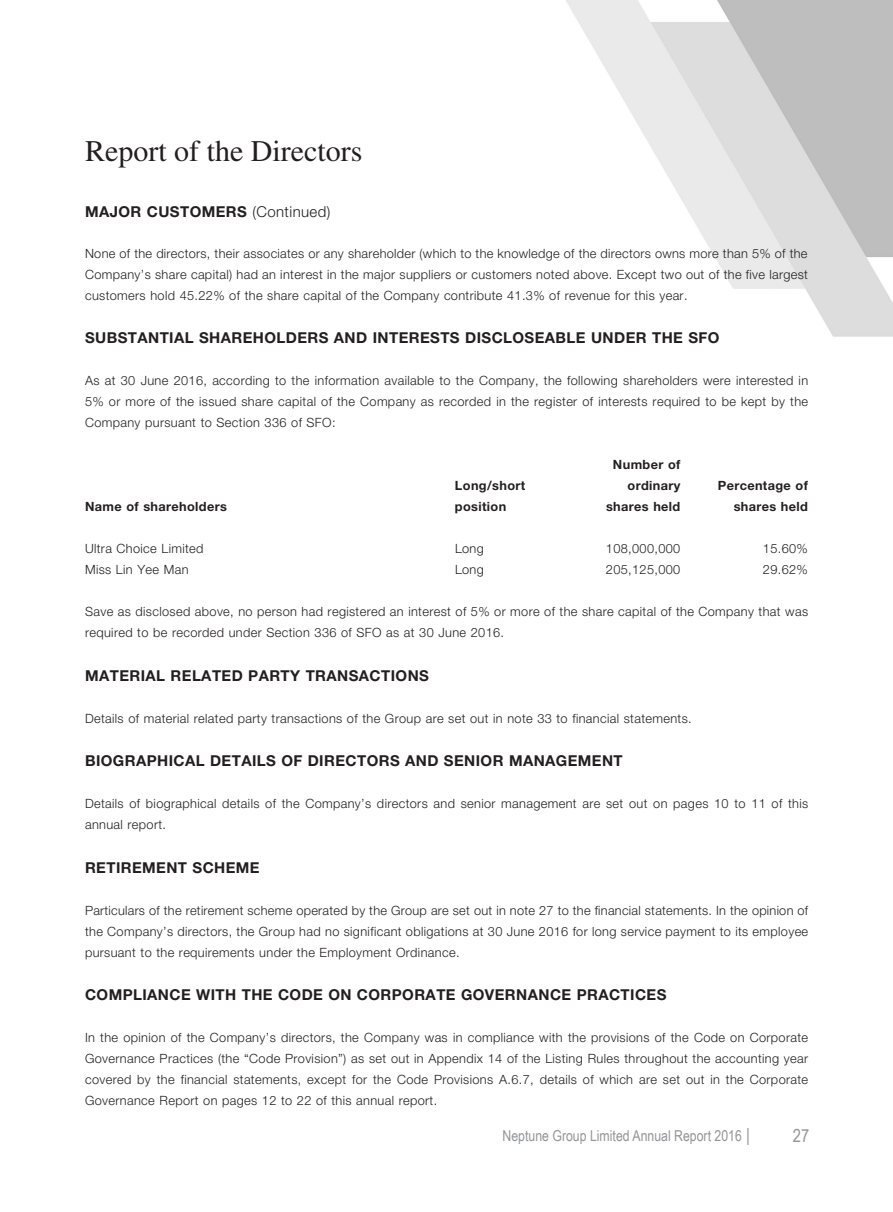
<style>
.page{position:relative;width:893px;height:1212px;background:#fff}
.page>*{position:absolute;margin:0;border:0;box-sizing:border-box;transform-origin:0 0}
.t1{font:30px "Times LT Std";color:#231f20}
.t2{font:18px "Arial Narrow";color:#939598}
.t3{font:700 15px "Helvetica Neue LT Std";letter-spacing:.03em;color:#231f20}
.t4{font:15px "Arial Narrow";color:#939598}
.t5{font:300 12.75px/21px "Helvetica Neue LT Std";letter-spacing:.03em;color:#231f20;text-align:justify}
.t6{font:700 12.75px/21px "Helvetica Neue LT Std";letter-spacing:.03em;color:#231f20;text-align:right}
.s1{font-weight:300}
.s2{font-size:18px}
</style>
<div class="page">
<img style="left:566px;top:0;width:327px;height:337px">
<h1 class="t1" style="left:85px;top:134px;width:279px">Report of the Directors</h1>
<p class="t3" style="left:85px;top:202px;width:247px">MAJOR CUSTOMERS <span class="s1">(Continued)</span></p>
<p class="t5" style="left:85px;top:242px;width:724px">None of the directors, their associates or any shareholder (which to the knowledge of the directors owns more than 5% of the Company’s share capital) had an interest in the major suppliers or customers noted above. Except two out of the five largest customers hold 45.22% of the share capital of the Company contribute 41.3% of revenue for this year.</p>
<p class="t3" style="left:85px;top:329px;width:636px">SUBSTANTIAL SHAREHOLDERS AND INTERESTS DISCLOSEABLE UNDER THE SFO</p>
<p class="t5" style="left:85px;top:370px;width:725px">As at 30 June 2016, according to the information available to the Company, the following shareholders were interested in 5% or more of the issued share capital of the Company as recorded in the register of interests required to be kept by the Company pursuant to Section 336 of SFO:</p>
<p class="t6" style="left:85px;top:496px;width:143px">Name of shareholders</p>
<p class="t6" style="left:455px;top:475px;width:72px;text-align:left">Long/short position</p>
<p class="t6" style="left:606px;top:454px;width:76px">Number of ordinary shares held</p>
<p class="t6" style="left:718px;top:475px;width:92px">Percentage of shares held</p>
<p class="t5" style="left:85px;top:538px;width:120px">Ultra Choice Limited</p>
<p class="t5" style="left:455px;top:538px;width:30px">Long</p>
<p class="t5" style="left:606px;top:538px;width:76px">108,000,000</p>
<p class="t5" style="left:763px;top:538px;width:47px">15.60%</p>
<p class="t5" style="left:85px;top:559px;width:105px">Miss Lin Yee Man</p>
<p class="t5" style="left:455px;top:559px;width:30px">Long</p>
<p class="t5" style="left:606px;top:559px;width:76px">205,125,000</p>
<p class="t5" style="left:763px;top:559px;width:47px">29.62%</p>
<p class="t5" style="left:85px;top:601px;width:725px">Save as disclosed above, no person had registered an interest of 5% or more of the share capital of the Company that was required to be recorded under Section 336 of SFO as at 30 June 2016.</p>
<p class="t3" style="left:85px;top:666px;width:345px">MATERIAL RELATED PARTY TRANSACTIONS</p>
<p class="t5" style="left:85px;top:707px;width:608px">Details of material related party transactions of the Group are set out in note 33 to financial statements.</p>
<p class="t3" style="left:85px;top:752px;width:539px">BIOGRAPHICAL DETAILS OF DIRECTORS AND SENIOR MANAGEMENT</p>
<p class="t5" style="left:85px;top:793px;width:725px">Details of biographical details of the Company’s directors and senior management are set out on pages 10 to 11 of this annual report.</p>
<p class="t3" style="left:85px;top:858px;width:176px">RETIREMENT SCHEME</p>
<p class="t5" style="left:85px;top:899px;width:725px">Particulars of the retirement scheme operated by the Group are set out in note 27 to the financial statements. In the opinion of the Company’s directors, the Group had no significant obligations at 30 June 2016 for long service payment to its employee pursuant to the requirements under the Employment Ordinance.</p>
<p class="t3" style="left:85px;top:986px;width:583px">COMPLIANCE WITH THE CODE ON CORPORATE GOVERNANCE PRACTICES</p>
<p class="t5" style="left:85px;top:1027px;width:725px">In the opinion of the Company’s directors, the Company was in compliance with the provisions of the Code on Corporate Governance Practices (the “Code Provision”) as set out in Appendix 14 of the Listing Rules throughout the accounting year covered by the financial statements, except for the Code Provisions A.6.7, details of which are set out in the Corporate Governance Report on pages 12 to 22 of this annual report.</p>
<p class="t4" style="left:502px;top:1125px;width:249px">Neptune Group Limited Annual Report 2016 <span class="s2">|</span></p>
<h2 class="t2" style="left:793px;top:1123px;width:18px">27</h2>
</div>
